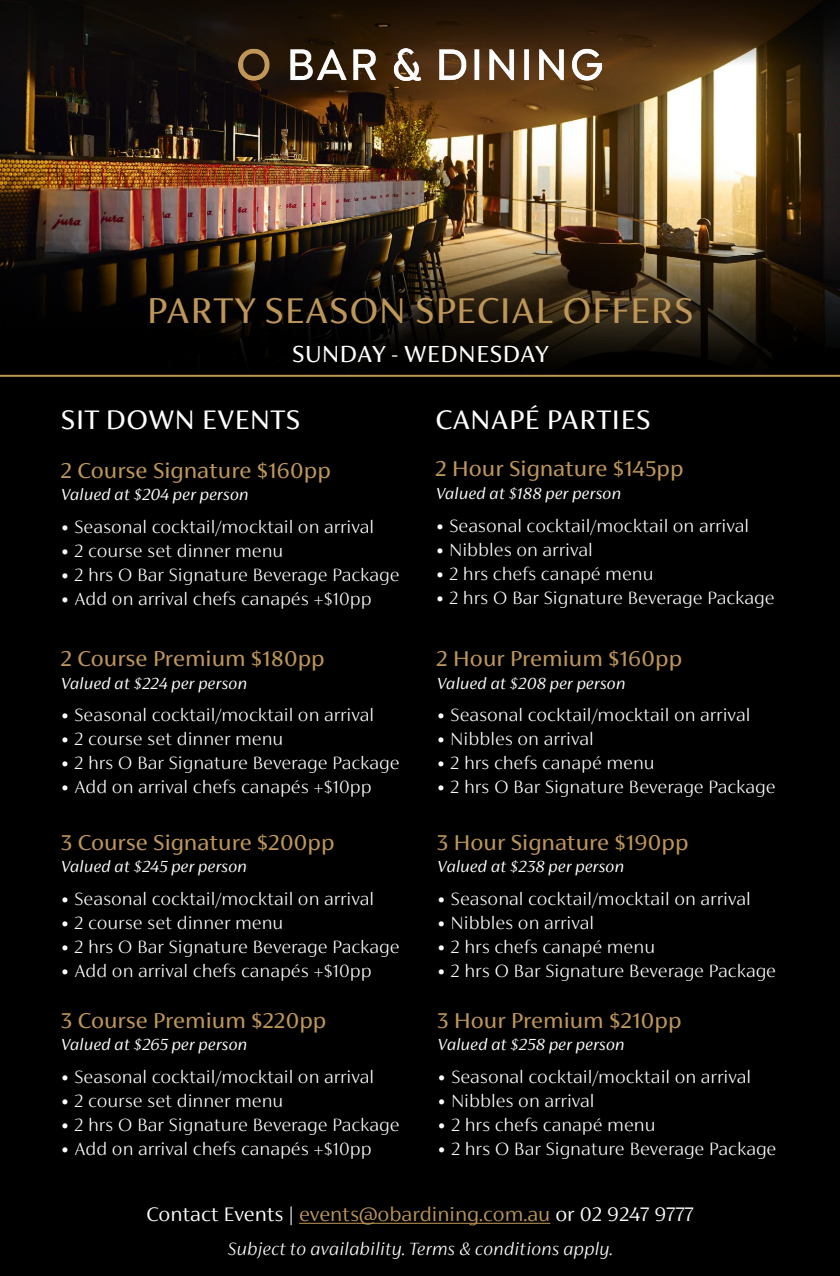
<style>
.page{position:relative;width:840px;height:1276px;background:#fff}
.page>*{position:absolute;margin:0;border:0;box-sizing:border-box;transform-origin:0 0}
.t1{font:40px "FS Siena";letter-spacing:.01em;color:#be9658}
.t2{font:30px "FS Siena";letter-spacing:.01em;color:#fff}
.t3{font:26px "FS Siena";letter-spacing:.01em;color:#fff}
.t4{font:24px "FS Siena";color:#be9658}
.t5{font:300 22px "FS Siena";color:#fff}
.t6{font:200 20px "FS Siena";color:#fff}
.t7{font:italic 200 20px "FS Siena";color:#fff}
.t8{font:italic 300 18px "FS Siena";color:#fff}
.s1{color:#be9658}
</style>
<div class="page">
<div style="left:0;top:377px;width:839px;height:899px;background:#000"></div>
<img style="left:0;top:65px;width:839px;height:169px">
<hr style="left:299px;top:1222px;width:251px;height:1px;background:#be9658">
<svg style="left:0;top:234px;width:839px;height:141px;background:#20180e"></svg>
<hr style="left:0;top:375px;width:839px;height:2px;background:#be9658">
<svg style="left:0;top:0;width:839px;height:65px;background:#22150a"></svg>
<img style="left:238px;top:49px;width:363px;height:31px">
<h1 class="t1" style="left:146px;top:289px;width:548px">PARTY SEASON SPECIAL OFFERS</h1>
<h3 class="t3" style="left:291px;top:339px;width:258px">SUNDAY - WEDNESDAY</h3>
<h2 class="t2" style="left:61px;top:404px;width:241px">SIT DOWN EVENTS</h2>
<h2 class="t2" style="left:435px;top:404px;width:217px">CANAPÉ PARTIES</h2>
<p class="t4" style="left:435px;top:455px;width:250px">2 Hour Signature $145pp</p>
<p class="t6" style="left:435px;top:515px;width:315px">• Seasonal cocktail/mocktail on arrival</p>
<p class="t6" style="left:435px;top:539px;width:159px">• Nibbles on arrival</p>
<p class="t6" style="left:435px;top:563px;width:220px">• 2 hrs chefs canapé menu</p>
<p class="t6" style="left:435px;top:587px;width:340px">• 2 hrs O Bar Signature Beverage Package</p>
<p class="t4" style="left:60px;top:457px;width:272px">2 Course Signature $160pp</p>
<p class="t6" style="left:60px;top:517px;width:315px">• Seasonal cocktail/mocktail on arrival</p>
<p class="t6" style="left:60px;top:541px;width:224px">• 2 course set dinner menu</p>
<p class="t6" style="left:60px;top:565px;width:340px">• 2 hrs O Bar Signature Beverage Package</p>
<p class="t6" style="left:60px;top:589px;width:313px">• Add on arrival chefs canapés +$10pp</p>
<p class="t8" style="left:60px;top:485px;width:189px">Valued at $204 per person</p>
<p class="t8" style="left:435px;top:483px;width:187px">Valued at $188 per person</p>
<p class="t4" style="left:60px;top:645px;width:265px">2 Course Premium $180pp</p>
<p class="t6" style="left:60px;top:705px;width:315px">• Seasonal cocktail/mocktail on arrival</p>
<p class="t6" style="left:60px;top:729px;width:224px">• 2 course set dinner menu</p>
<p class="t6" style="left:60px;top:753px;width:340px">• 2 hrs O Bar Signature Beverage Package</p>
<p class="t6" style="left:60px;top:777px;width:313px">• Add on arrival chefs canapés +$10pp</p>
<p class="t8" style="left:60px;top:673px;width:188px">Valued at $224 per person</p>
<p class="t4" style="left:60px;top:829px;width:275px">3 Course Signature $200pp</p>
<p class="t6" style="left:60px;top:888px;width:315px">• Seasonal cocktail/mocktail on arrival</p>
<p class="t6" style="left:60px;top:912px;width:224px">• 2 course set dinner menu</p>
<p class="t6" style="left:60px;top:936px;width:340px">• 2 hrs O Bar Signature Beverage Package</p>
<p class="t6" style="left:60px;top:960px;width:313px">• Add on arrival chefs canapés +$10pp</p>
<p class="t8" style="left:60px;top:857px;width:188px">Valued at $245 per person</p>
<p class="t4" style="left:60px;top:1007px;width:267px">3 Course Premium $220pp</p>
<p class="t6" style="left:60px;top:1066px;width:315px">• Seasonal cocktail/mocktail on arrival</p>
<p class="t6" style="left:60px;top:1090px;width:224px">• 2 course set dinner menu</p>
<p class="t6" style="left:60px;top:1114px;width:340px">• 2 hrs O Bar Signature Beverage Package</p>
<p class="t6" style="left:60px;top:1138px;width:313px">• Add on arrival chefs canapés +$10pp</p>
<p class="t8" style="left:60px;top:1035px;width:188px">Valued at $265 per person</p>
<p class="t4" style="left:436px;top:645px;width:247px">2 Hour Premium $160pp</p>
<p class="t6" style="left:436px;top:705px;width:315px">• Seasonal cocktail/mocktail on arrival</p>
<p class="t6" style="left:436px;top:729px;width:159px">• Nibbles on arrival</p>
<p class="t6" style="left:436px;top:753px;width:220px">• 2 hrs chefs canapé menu</p>
<p class="t6" style="left:436px;top:777px;width:340px">• 2 hrs O Bar Signature Beverage Package</p>
<p class="t8" style="left:436px;top:673px;width:190px">Valued at $208 per person</p>
<p class="t4" style="left:436px;top:829px;width:253px">3 Hour Signature $190pp</p>
<p class="t6" style="left:436px;top:888px;width:315px">• Seasonal cocktail/mocktail on arrival</p>
<p class="t6" style="left:436px;top:912px;width:159px">• Nibbles on arrival</p>
<p class="t6" style="left:436px;top:936px;width:220px">• 2 hrs chefs canapé menu</p>
<p class="t6" style="left:436px;top:960px;width:340px">• 2 hrs O Bar Signature Beverage Package</p>
<p class="t8" style="left:436px;top:857px;width:189px">Valued at $238 per person</p>
<p class="t4" style="left:436px;top:1007px;width:246px">3 Hour Premium $210pp</p>
<p class="t6" style="left:437px;top:1066px;width:315px">• Seasonal cocktail/mocktail on arrival</p>
<p class="t6" style="left:437px;top:1090px;width:159px">• Nibbles on arrival</p>
<p class="t6" style="left:437px;top:1114px;width:220px">• 2 hrs chefs canapé menu</p>
<p class="t6" style="left:437px;top:1138px;width:340px">• 2 hrs O Bar Signature Beverage Package</p>
<p class="t8" style="left:437px;top:1035px;width:189px">Valued at $258 per person</p>
<p class="t5" style="left:146px;top:1202px;width:549px">Contact Events | <span class="s1">events@obardining.com.au</span> or 02 9247 9777</p>
<p class="t7" style="left:227px;top:1238px;width:387px">Subject to availability. Terms &amp; conditions apply.</p>
</div>
